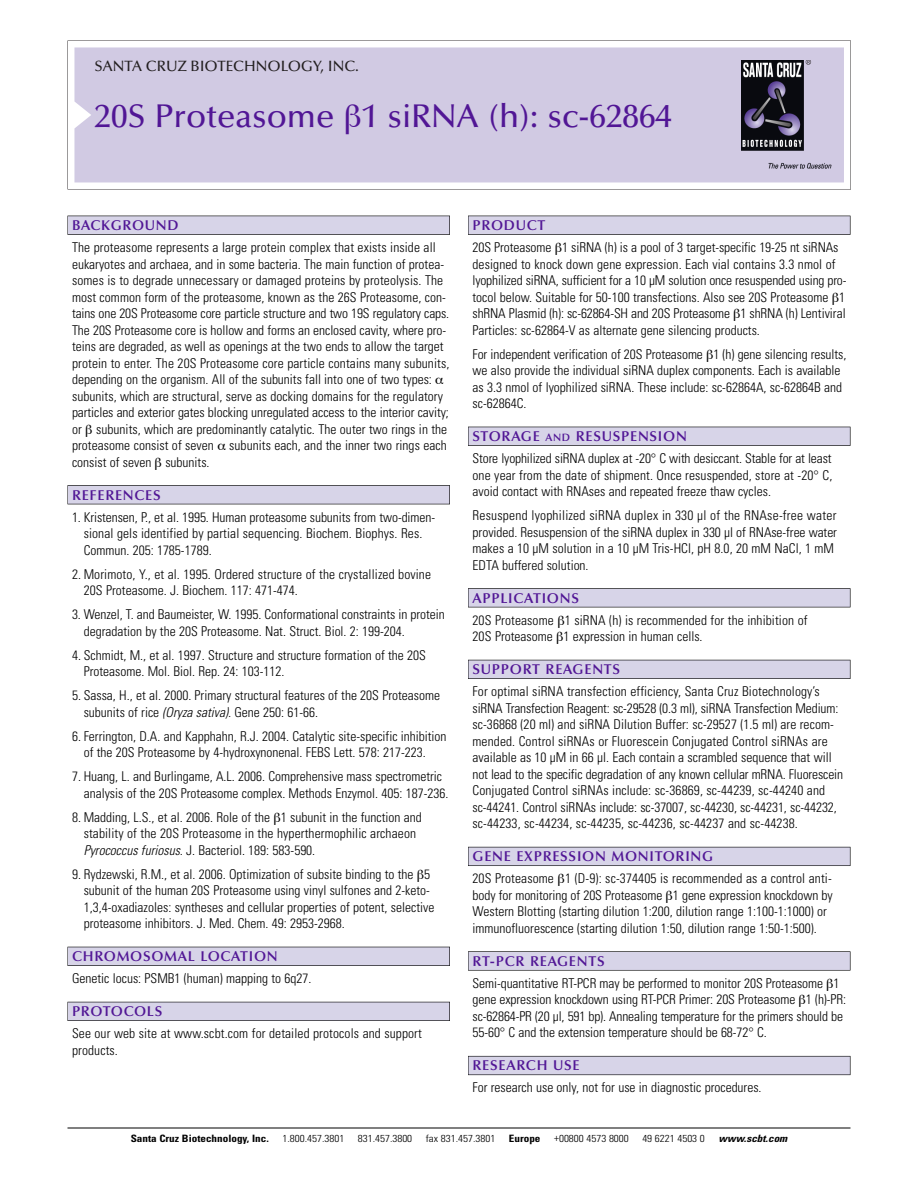
<style>
.page{position:relative;width:918px;height:1188px;background:#fff}
.page>*{position:absolute;margin:0;border:0;box-sizing:border-box;transform-origin:0 0}
.t1{font:500 33px "Optima";color:#511695}
.t2{font:500 15px "Optima";color:#231f20}
.t3{font:600 14.25px "Optima";letter-spacing:.05em;color:#511695}
.t4{font:300 condensed 13.5px/16.5px "Univers";color:#000}
.t5{font:300 condensed 10.2px "Univers";color:#000;scale:1.1 1}
.t6{font:700 condensed 10.2px "Univers";color:#000;scale:1.1 1}
.t7{font:italic 700 condensed 10.2px "Univers";color:#000;scale:1.1 1}
.s1{font-style:italic}
.s2{font-size:10.65px}
</style>
<div class="page">
<svg style="left:68px;top:40px;width:783px;height:149px"></svg>
<div style="left:74px;top:47px;width:770px;height:135px;background:#d1cae3"></div>
<img style="left:741px;top:60px;width:90px;height:108px">
<div style="left:68px;top:216px;width:382px;height:19px;background:#535256"></div>
<div style="left:68px;top:216px;width:381px;height:18px;background:#d7d4e8"></div>
<div style="left:68px;top:485px;width:382px;height:19px;background:#515155"></div>
<div style="left:68px;top:486px;width:381px;height:18px;background:#d7d4e8"></div>
<div style="left:68px;top:947px;width:382px;height:19px;background:#515057"></div>
<div style="left:68px;top:947px;width:381px;height:18px;background:#d7d4e8"></div>
<div style="left:68px;top:1002px;width:382px;height:19px;background:#535259"></div>
<div style="left:68px;top:1002px;width:381px;height:18px;background:#d7d4e8"></div>
<div style="left:468px;top:216px;width:382px;height:19px;background:#535256"></div>
<div style="left:468px;top:216px;width:382px;height:18px;background:#d7d4e8"></div>
<div style="left:468px;top:427px;width:382px;height:19px;background:#525156"></div>
<div style="left:468px;top:427px;width:382px;height:18px;background:#d7d4e8"></div>
<div style="left:468px;top:588px;width:382px;height:19px;background:#545357"></div>
<div style="left:468px;top:589px;width:382px;height:18px;background:#d7d4e8"></div>
<div style="left:468px;top:660px;width:382px;height:19px;background:#535259"></div>
<div style="left:468px;top:660px;width:382px;height:18px;background:#d7d4e8"></div>
<div style="left:468px;top:847px;width:382px;height:19px;background:#595860"></div>
<div style="left:468px;top:847px;width:382px;height:18px;background:#d7d4e8"></div>
<div style="left:468px;top:951px;width:382px;height:20px;background:#676767"></div>
<div style="left:468px;top:952px;width:382px;height:18px;background:#d7d4e8"></div>
<div style="left:468px;top:1056px;width:382px;height:19px;background:#686770"></div>
<div style="left:468px;top:1057px;width:382px;height:18px;background:#d7d4e8"></div>
<hr style="left:68px;top:1128px;width:782px;height:1px;background:#000">
<svg style="left:346px;top:105px;width:14px;height:29px"></svg>
<p class="t2" style="left:94px;top:60px;width:266px">SANTA CRUZ BIOTECHNOLOGY, INC.</p>
<p class="t1" style="left:94px;top:102px;width:579px">20S Proteasome 1 siRNA (h): sc-62864</p>
<p class="t3" style="left:72px;top:219px;width:108px">BACKGROUND</p>
<p class="t4" style="left:72px;top:240px;width:379px">The proteasome represents a large protein complex that exists inside all eukaryotes and archaea, and in some bacteria. The main function of protea&shy;somes is to degrade unnecessary or damaged proteins by proteolysis. The most common form of the proteasome, known as the 26S Proteasome, con&shy;tains one 20S Proteasome core particle structure and two 19S regulatory caps.<br>The 20S Proteasome core is hollow and forms an enclosed cavity, where pro&shy;teins are degraded, as well as openings at the two ends to allow the target protein to enter. The 20S Proteasome core particle contains many subunits, depending on the organism. All of the subunits fall into one of two types: subunits, which are structural, serve as docking domains for the regulatory particles and exterior gates blocking unregulated access to the interior cavity; or subunits, which are predominantly catalytic. The outer two rings in the proteasome consist of seven subunits each, and the inner two rings each consist of seven subunits.</p>
<p class="t3" style="left:72px;top:489px;width:90px">REFERENCES</p>
<p class="t4" style="left:84px;top:510px;width:353px;text-indent:-12px">1. Kristensen, P., et al. 1995. Human proteasome subunits from two-dimen&shy;sional gels identified by partial sequencing. Biochem. Biophys. Res.<br>Commun. 205: 1785-1789.</p>
<p class="t4" style="left:84px;top:567px;width:349px;text-indent:-12px">2. Morimoto, Y., et al. 1995. Ordered structure of the crystallized bovine<br>20S Proteasome. J. Biochem. 117: 471-474.</p>
<p class="t4" style="left:84px;top:607px;width:363px;text-indent:-12px">3. Wenzel, T. and Baumeister, W. 1995. Conformational constraints in protein degradation by the 20S Proteasome. Nat. Struct. Biol. 2: 199-204.</p>
<p class="t4" style="left:84px;top:648px;width:344px;text-indent:-12px">4. Schmidt, M., et al. 1997. Structure and structure formation of the 20S<br>Proteasome. Mol. Biol. Rep. 24: 103-112.</p>
<p class="t4" style="left:84px;top:688px;width:358px;text-indent:-12px">5. Sassa, H., et al. 2000. Primary structural features of the 20S Proteasome subunits of rice <span class="s1">(Oryza sativa).</span>Gene 250: 61-66.</p>
<p class="t4" style="left:84px;top:729px;width:364px;text-indent:-12px">6. Ferrington, D.A. and Kapphahn, R.J. 2004. Catalytic site-specific inhibition of the 20S Proteasome by 4-hydroxynonenal. FEBS Lett. 578: 217-223.</p>
<p class="t4" style="left:84px;top:769px;width:366px;text-indent:-12px">7. Huang, L. and Burlingame, A.L. 2006. Comprehensive mass spectrometric analysis of the 20S Proteasome complex. Methods Enzymol. 405: 187-236.</p>
<p class="t4" style="left:84px;top:810px;width:340px;text-indent:-12px">8. Madding, L.S., et al. 2006. Role of the 1 subunit in the function and stability of the 20S Proteasome in the hyperthermophilic archaeon<br><span class="s1">Pyrococcus furiosus.</span>J. Bacteriol. 189: 583-590.</p>
<p class="t4" style="left:84px;top:867px;width:352px;text-indent:-12px">9. Rydzewski, R.M., et al. 2006. Optimization of subsite binding to the 5 subunit of the human 20S Proteasome using vinyl sulfones and 2-keto-1,3,4-oxadiazoles: syntheses and cellular properties of potent, selective proteasome inhibitors. J. Med. Chem. 49: 2953-2968.</p>
<p class="t3" style="left:72px;top:950px;width:207px">CHROMOSOMAL LOCATION</p>
<p class="t4" style="left:72px;top:972px;width:241px">Genetic locus: PSMB1 (human) mapping to 6q27.</p>
<p class="t3" style="left:72px;top:1005px;width:92px">PROTOCOLS</p>
<p class="t4" style="left:72px;top:1027px;width:351px">See our web site at www.scbt.com for detailed protocols and support products.</p>
<p class="t3" style="left:473px;top:219px;width:74px">PRODUCT</p>
<p class="t4" style="left:473px;top:240px;width:376px">20S Proteasome 1 siRNA (h) is a pool of 3 target-specific 19-25 nt siRNAs designed to knock down gene expression. Each vial contains 3.3 nmol of lyophilized siRNA, sufficient for a 10 µM solution once resuspended using pro&shy;tocol below. Suitable for 50-100 transfections. Also see 20S Proteasome 1 shRNA Plasmid (h): sc-62864-SH and 20S Proteasome 1 shRNA (h) Lentiviral Particles: sc-62864-V as alternate gene silencing products.</p>
<p class="t4" style="left:473px;top:347px;width:375px">For independent verification of 20S Proteasome 1 (h) gene silencing results, we also provide the individual siRNA duplex components. Each is available as 3.3 nmol of lyophilized siRNA. These include: sc-62864A, sc-62864B and sc-62864C.</p>
<p class="t3" style="left:473px;top:430px;width:216px">STORAGE <span class="s2">AND</span> RESUSPENSION</p>
<p class="t4" style="left:473px;top:451px;width:361px;text-align:justify">Store lyophilized siRNA duplex at -20° C with desiccant. Stable for at least one year from the date of shipment. Once resuspended, store at -20° C, avoid contact with RNAses and repeated freeze thaw cycles.</p>
<p class="t4" style="left:473px;top:508px;width:366px">Resuspend lyophilized siRNA duplex in 330 µl of the RNAse-free water provided. Resuspension of the siRNA duplex in 330 µl of RNAse-free water makes a 10 µM solution in a 10 µM Tris-HCl, pH 8.0, 20 mM NaCl, 1 mM EDTA buffered solution.</p>
<p class="t3" style="left:473px;top:592px;width:108px">APPLICATIONS</p>
<p class="t4" style="left:473px;top:613px;width:337px">20S Proteasome 1 siRNA (h) is recommended for the inhibition of<br>20S Proteasome 1 expression in human cells.</p>
<p class="t3" style="left:473px;top:663px;width:149px">SUPPORT REAGENTS</p>
<p class="t4" style="left:473px;top:685px;width:372px">For optimal siRNA transfection efficiency, Santa Cruz Biotechnology’s siRNA Transfection Reagent: sc-29528 (0.3 ml), siRNA Transfection Medium: sc-36868 (20 ml) and siRNA Dilution Buffer: sc-29527 (1.5 ml) are recom&shy;mended. Control siRNAs or Fluorescein Conjugated Control siRNAs are available as 10 µM in 66 µl. Each contain a scrambled sequence that will not lead to the specific degradation of any known cellular mRNA. Fluorescein Conjugated Control siRNAs include: sc-36869, sc-44239, sc-44240 and sc-44241. Control siRNAs include: sc-37007, sc-44230, sc-44231, sc-44232, sc-44233, sc-44234, sc-44235, sc-44236, sc-44237 and sc-44238.</p>
<p class="t3" style="left:473px;top:850px;width:242px">GENE EXPRESSION MONITORING</p>
<p class="t4" style="left:473px;top:872px;width:362px">20S Proteasome 1 (D-9): sc-374405 is recommended as a control anti&shy;body for monitoring of 20S Proteasome 1 gene expression knockdown by Western Blotting (starting dilution 1:200, dilution range 1:100-1:1000) or immunofluorescence (starting dilution 1:50, dilution range 1:50-1:500).</p>
<p class="t3" style="left:473px;top:955px;width:134px">RT-PCR REAGENTS</p>
<p class="t4" style="left:473px;top:976px;width:375px">Semi-quantitative RT-PCR may be performed to monitor 20S Proteasome 1 gene expression knockdown using RT-PCR Primer: 20S Proteasome 1 (h)-PR: sc-62864-PR (20 µl, 591 bp). Annealing temperature for the primers should be 55-60° C and the extension temperature should be 68-72° C.</p>
<p class="t3" style="left:473px;top:1060px;width:109px">RESEARCH USE</p>
<p class="t4" style="left:473px;top:1081px;width:291px">For research use only, not for use in diagnostic procedures.</p>
<p class="t6" style="left:131px;top:1135px;width:127px">Santa Cruz Biotechnology, Inc.</p>
<p class="t5" style="left:282px;top:1135px;width:58px">1.800.457.3801</p>
<p class="t5" style="left:358px;top:1135px;width:51px">831.457.3800</p>
<p class="t5" style="left:426px;top:1135px;width:65px">fax 831.457.3801</p>
<p class="t6" style="left:509px;top:1135px;width:30px">Europe</p>
<p class="t5" style="left:554px;top:1135px;width:69px">+00800 4573 8000</p>
<p class="t5" style="left:642px;top:1135px;width:58px">49 6221 4503 0</p>
<p class="t7" style="left:719px;top:1135px;width:66px">www.scbt.com</p>
</div>
